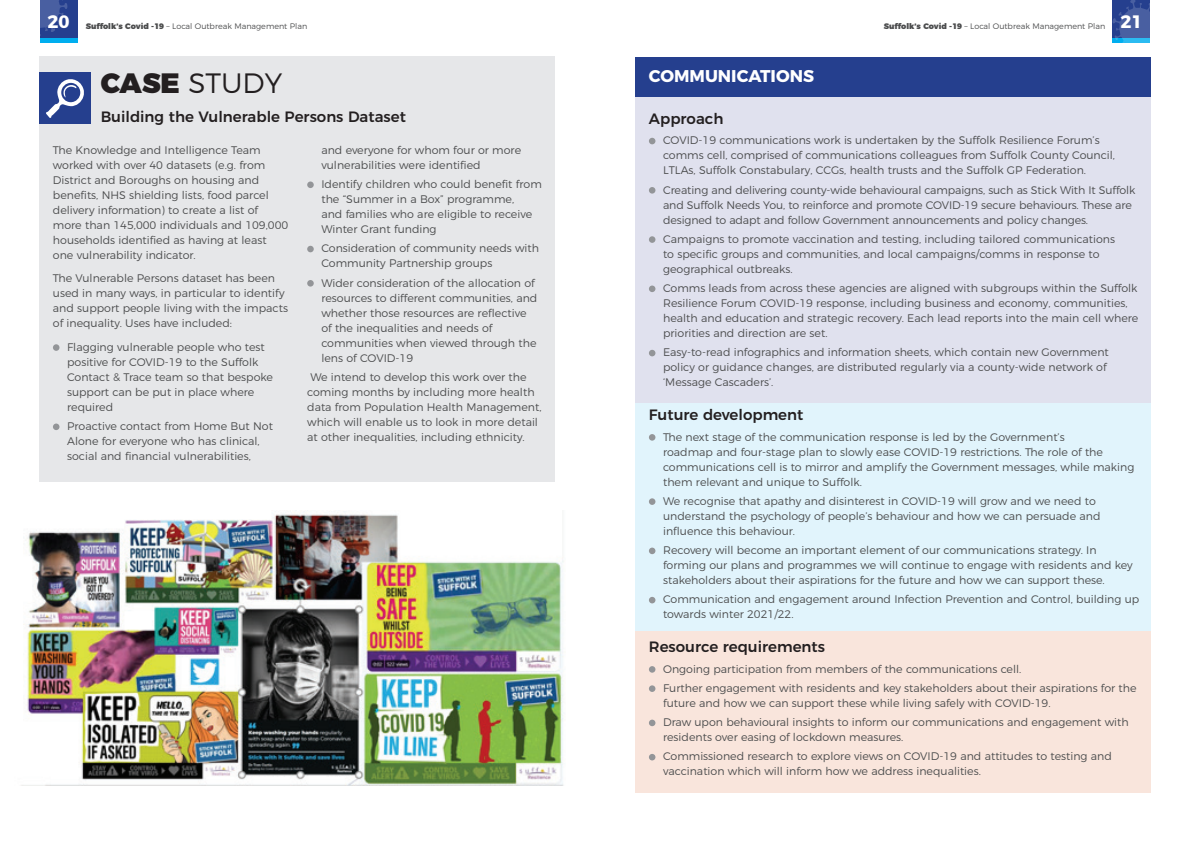
<style>
.page{position:relative;width:1191px;height:842px;background:#fff}
.page>*{position:absolute;margin:0;border:0;box-sizing:border-box;transform-origin:0 0}
.t1{font:300 28px "Montserrat";color:#231f20}
.t2{font:700 18px "Montserrat";color:#fff}
.t3{font:700 17px "Montserrat";color:#fff}
.t4{font:500 15px "Montserrat";color:#231f20}
.t5{font:300 11px/15px "Montserrat";color:#4b4c4d}
.t6{font:300 8px "Montserrat";color:#4b4c4d}
.s1{font-weight:900}
</style>
<div class="page">
<div style="left:40px;top:0;width:37px;height:43px;background:#00aeef"></div>
<div style="left:40px;top:0;width:37px;height:38px;background:#253f8e"></div>
<svg style="left:40px;top:0;width:28px;height:36px"></svg>
<svg style="left:1112px;top:0;width:38px;height:43px;background:#385ea3"></svg>
<div style="left:40px;top:57px;width:515px;height:425px;background:#e6e7e9"></div>
<div style="left:53px;top:344px;width:6px;height:7px;background:#939598;border-radius:50%"></div>
<div style="left:53px;top:423px;width:6px;height:7px;background:#939598;border-radius:50%"></div>
<div style="left:307px;top:181px;width:7px;height:7px;background:#939598;border-radius:50%"></div>
<div style="left:307px;top:246px;width:7px;height:6px;background:#939598;border-radius:50%"></div>
<div style="left:307px;top:280px;width:7px;height:7px;background:#939598;border-radius:50%"></div>
<div style="left:635px;top:96px;width:515px;height:349px;background:#e0e1ee"></div>
<div style="left:635px;top:403px;width:515px;height:228px;background:#e1f4fc"></div>
<div style="left:635px;top:631px;width:515px;height:161px;background:#f9e5dc"></div>
<div style="left:635px;top:57px;width:515px;height:39px;background:#253f8e"></div>
<svg style="left:649px;top:138px;width:6px;height:6px"></svg>
<div style="left:649px;top:187px;width:6px;height:7px;background:#939598;border-radius:50%"></div>
<div style="left:649px;top:236px;width:6px;height:7px;background:#939598;border-radius:50%"></div>
<svg style="left:649px;top:286px;width:6px;height:6px"></svg>
<svg style="left:649px;top:350px;width:6px;height:6px"></svg>
<div style="left:649px;top:434px;width:6px;height:7px;background:#939598;border-radius:50%"></div>
<div style="left:649px;top:498px;width:6px;height:7px;background:#939598;border-radius:50%"></div>
<svg style="left:649px;top:548px;width:6px;height:6px"></svg>
<svg style="left:649px;top:597px;width:6px;height:6px"></svg>
<div style="left:649px;top:666px;width:6px;height:7px;background:#939598;border-radius:50%"></div>
<div style="left:649px;top:685px;width:6px;height:7px;background:#939598;border-radius:50%"></div>
<svg style="left:649px;top:720px;width:6px;height:6px"></svg>
<svg style="left:649px;top:754px;width:6px;height:6px"></svg>
<img style="left:23px;top:510px;width:541px;height:275px">
<div style="left:40px;top:73px;width:51px;height:51px;background:#253f8e"></div>
<svg style="left:46px;top:79px;width:38px;height:39px"></svg>
<h2 class="t2" style="left:47px;top:7px;width:24px">20</h2>
<p class="t6" style="left:86px;top:20px;width:223px"><span class="s1">Suffolk’s Covid -19</span> – Local Outbreak Management Plan</p>
<p class="t6" style="left:883px;top:20px;width:223px"><span class="s1">Suffolk’s Covid -19</span> – Local Outbreak Management Plan</p>
<h2 class="t2" style="left:1120px;top:7px;width:24px">21</h2>
<h1 class="t1" style="left:101px;top:61px;width:183px"><span class="s1">CASE</span> STUDY</h1>
<h3 class="t4" style="left:101px;top:105px;width:307px">Building the Vulnerable Persons Dataset</h3>
<p class="t5" style="left:53px;top:141px;width:237px">The Knowledge and Intelligence Team worked with over 40 datasets (e.g. from District and Boroughs on housing and benefits, NHS shielding lists, food parcel delivery information) to create a list of more than 145,000 individuals and 109,000 households identified as having at least one vulnerability indicator.</p>
<p class="t5" style="left:53px;top:270px;width:236px">The Vulnerable Persons dataset has been used in many ways, in particular to identify and support people living with the impacts of inequality. Uses have included:</p>
<p class="t5" style="left:67px;top:338px;width:207px">Flagging vulnerable people who test positive for COVID-19 to the Suffolk<br>Contact &amp; Trace team so that bespoke support can be put in place where required</p>
<p class="t5" style="left:67px;top:418px;width:207px">Proactive contact from Home But Not<br>Alone for everyone who has clinical, social and financial vulnerabilities,</p>
<p class="t5" style="left:321px;top:141px;width:201px">and everyone for whom four or more vulnerabilities were identified</p>
<p class="t5" style="left:321px;top:176px;width:222px">Identify children who could benefit from the “Summer in a Box” programme,<br>and families who are eligible to receive Winter Grant funding</p>
<p class="t5" style="left:321px;top:240px;width:219px">Consideration of community needs with<br>Community Partnership groups</p>
<p class="t5" style="left:321px;top:274px;width:217px">Wider consideration of the allocation of resources to different communities, and whether those resources are reflective of the inequalities and needs of communities when viewed through the lens of COVID-19</p>
<p class="t5" style="left:307px;top:368px;width:236px">We intend to develop this work over the coming months by including more health data from Population Health Management, which will enable us to look in more detail at other inequalities, including ethnicity.</p>
<h3 class="t3" style="left:649px;top:62px;width:25px">COMMUNICATIONS</h3>
<h3 class="t4" style="left:649px;top:106px;width:76px">Approach</h3>
<p class="t5" style="left:663px;top:132px;width:453px">COVID-19 communications work is undertaken by the Suffolk Resilience Forum’s comms cell, comprised of communications colleagues from Suffolk County Council,<br>LTLAs, Suffolk Constabulary, CCGs, health trusts and the Suffolk GP Federation.</p>
<p class="t5" style="left:663px;top:181px;width:474px">Creating and delivering county-wide behavioural campaigns, such as Stick With It Suffolk and Suffolk Needs You, to reinforce and promote COVID-19 secure behaviours. These are designed to adapt and follow Government announcements and policy changes.</p>
<p class="t5" style="left:663px;top:230px;width:453px">Campaigns to promote vaccination and testing, including tailored communications to specific groups and communities, and local campaigns/comms in response to geographical outbreaks.</p>
<p class="t5" style="left:663px;top:280px;width:477px">Comms leads from across these agencies are aligned with subgroups within the Suffolk Resilience Forum COVID-19 response, including business and economy, communities, health and education and strategic recovery. Each lead reports into the main cell where priorities and direction are set.</p>
<p class="t5" style="left:663px;top:344px;width:447px">Easy-to-read infographics and information sheets, which contain new Government policy or guidance changes, are distributed regularly via a county-wide network of ‘Message Cascaders’.</p>
<h3 class="t4" style="left:649px;top:403px;width:156px">Future development</h3>
<p class="t5" style="left:663px;top:428px;width:473px">The next stage of the communication response is led by the Government’s<br>roadmap and four-stage plan to slowly ease COVID-19 restrictions. The role of the communications cell is to mirror and amplify the Government messages, while making them relevant and unique to Suffolk.</p>
<p class="t5" style="left:663px;top:492px;width:439px">We recognise that apathy and disinterest in COVID-19 will grow and we need to understand the psychology of people’s behaviour and how we can persuade and influence this behaviour.</p>
<p class="t5" style="left:663px;top:542px;width:471px">Recovery will become an important element of our communications strategy. In forming our plans and programmes we will continue to engage with residents and key stakeholders about their aspirations for the future and how we can support these.</p>
<p class="t5" style="left:663px;top:591px;width:478px">Communication and engagement around Infection Prevention and Control, building up towards winter 2021/22.</p>
<h3 class="t4" style="left:649px;top:635px;width:178px">Resource requirements</h3>
<p class="t5" style="left:663px;top:658px;width:475px;line-height:19.3px">Ongoing participation from members of the communications cell.<br>Further engagement with residents and key stakeholders about their aspirations for the</p>
<p class="t5" style="left:663px;top:692px;width:467px;line-height:19.2px">future and how we can support these while living safely with COVID-19.<br>Draw upon behavioural insights to inform our communications and engagement with</p>
<p class="t5" style="left:663px;top:727px;width:450px;line-height:19.2px">residents over easing of lockdown measures.<br>Commissioned research to explore views on COVID-19 and attitudes to testing and</p>
<p class="t5" style="left:663px;top:763px;width:319px">vaccination which will inform how we address inequalities.</p>
</div>
